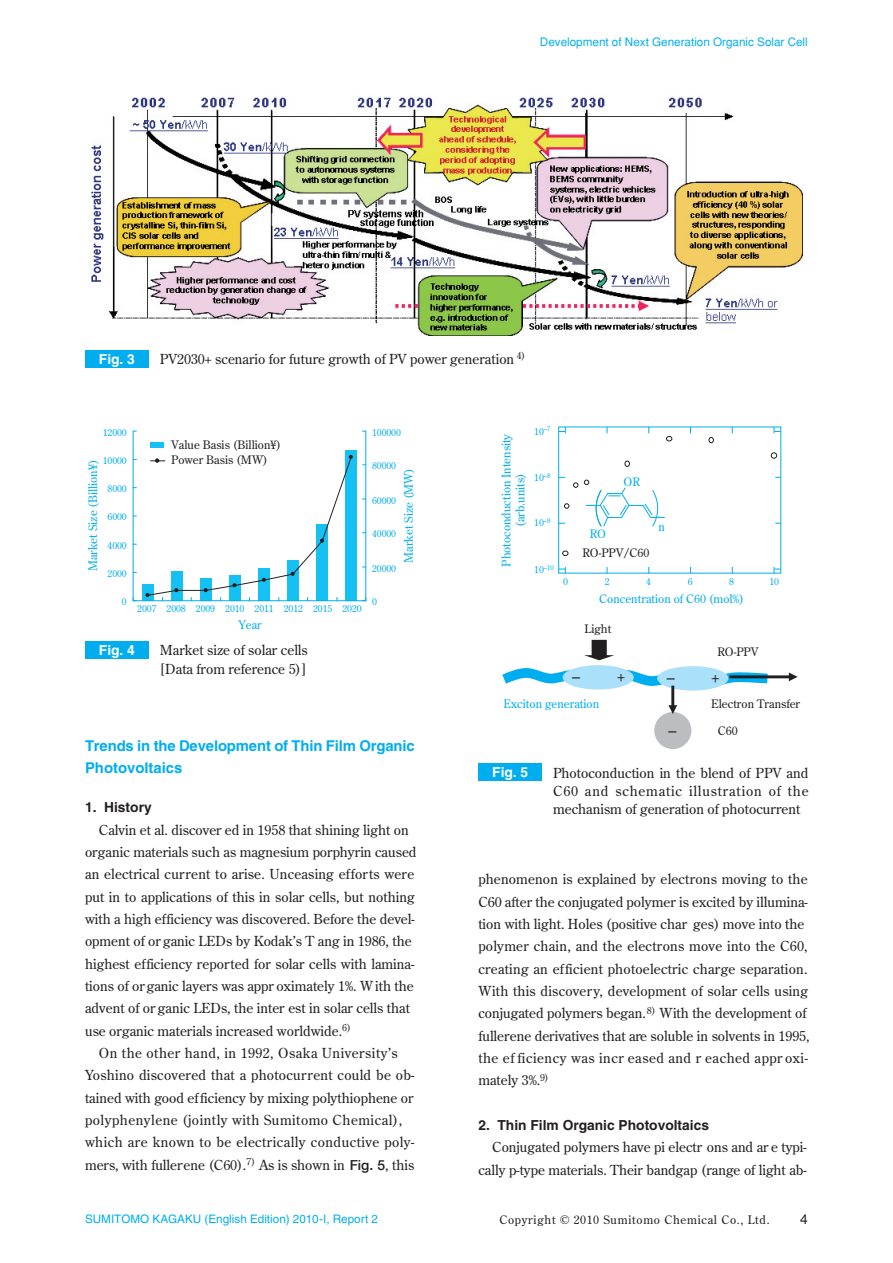
<style>
.page{position:relative;width:893px;height:1263px;background:#fff}
.page>*{position:absolute;margin:0;border:0;box-sizing:border-box;transform-origin:0 0}
.t1{font:15.9px "Century Old Style";color:#231f20}
.t2{font:700 14.85px/22.4px "Helvetica";letter-spacing:-.01em;color:#00aeef}
.t3{font:13.8px/22.4px "Century Old Style Std";color:#231f20}
.t4{font:13.8px/22.4px "Century Old Style Std";letter-spacing:.03em;color:#231f20}
.t5{font:13.8px/18.1px "Century Old Style";color:#231f20}
.t6{font:700 13.8px "Helvetica";color:#231f20}
.t7{font:700 13.8px "Helvetica";color:#fff}
.t8{font:13.8px "Helvetica LT Std";color:#231f20}
.t9{font:11.7px/13.8px "Century Old Style";color:#00aeef;text-align:center}
.t10{font:11.7px/15.6px "Century Old Style";color:#231f20}
.t11{font:11.7px "Helvetica";color:#00aeef}
.t12{font:11.7px "Helvetica LT Std";color:#00aeef}
.t13{font:11.7px "Century Old Style Std";letter-spacing:.06em;color:#231f20}
.t14{font:9.6px "Century Old Style";color:#00aeef}
.t15{font:6.75px "Century Old Style";color:#00aeef}
.s1{font-size:9.6px}
.s2{font-family:"Helvetica Neue";font-weight:500}
.s3{font-family:"Century Old Style"}
</style>
<div class="page">
<div style="left:85px;top:350px;width:64px;height:17px;background:#00aeef"></div>
<img style="left:91px;top:97px;width:711px;height:239px">
<div style="left:85px;top:642px;width:64px;height:17px;background:#00aeef"></div>
<div style="left:142px;top:584px;width:12px;height:17px;background:#15c0f2"></div>
<div style="left:346px;top:451px;width:11px;height:150px;background:#15c0f2"></div>
<hr style="left:133px;top:600px;width:233px;height:1px;background:#00aeef">
<svg style="left:133px;top:431px;width:4px;height:170px"></svg>
<hr style="left:366px;top:431px;width:1px;height:170px;background:#00aeef">
<div style="left:151px;top:442px;width:13px;height:6px;background:#15c0f2"></div>
<svg style="left:146px;top:455px;width:207px;height:146px"></svg>
<div style="left:478px;top:764px;width:64px;height:17px;background:#00aeef"></div>
<svg style="left:562px;top:551px;width:6px;height:5px"></svg>
<svg style="left:564px;top:503px;width:5px;height:6px"></svg>
<svg style="left:573px;top:482px;width:5px;height:6px"></svg>
<svg style="left:624px;top:461px;width:6px;height:6px"></svg>
<svg style="left:666px;top:436px;width:6px;height:5px"></svg>
<svg style="left:709px;top:437px;width:5px;height:6px"></svg>
<div style="left:771px;top:452px;width:6px;height:7px;border:1px solid #231f20;border-radius:50%"></div>
<div style="left:654px;top:712px;width:37px;height:37px;background:#bcbdc0;border-radius:50%"></div>
<svg style="left:584px;top:480px;width:80px;height:47px"></svg>
<svg style="left:774px;top:567px;width:7px;height:6px"></svg>
<svg style="left:559px;top:567px;width:7px;height:6px"></svg>
<svg style="left:774px;top:427px;width:7px;height:6px"></svg>
<svg style="left:559px;top:427px;width:7px;height:6px"></svg>
<svg style="left:502px;top:640px;width:296px;height:74px"></svg>
<p class="t11" style="left:540px;top:34px;width:269px">Development of Next Generation Organic Solar Cell</p>
<p class="t7" style="left:99px;top:350px;width:38px">Fig. 3</p>
<p class="t5" style="left:160px;top:349px;width:367px">PV2030+ scenario for future growth of PV power generation <sup>4)</sup></p>
<p class="t14" style="left:103px;top:426px;width:25px">12000</p>
<p class="t14" style="left:372px;top:426px;width:30px">100000</p>
<p class="t10" style="left:171px;top:436px;width:111px">Value Basis (Billion¥)<br>Power Basis (MW)</p>
<p class="t14" style="left:103px;top:454px;width:25px">10000</p>
<p class="t9" style="left:86px;top:571px;width:113px;rotate:-90deg">Market Size (Billion¥)</p>
<p class="t9" style="left:401px;top:563px;width:97px;rotate:-90deg">Market Size (MW)</p>
<p class="t14" style="left:372px;top:460px;width:25px">80000</p>
<p class="t14" style="left:108px;top:482px;width:21px">8000</p>
<p class="t14" style="left:372px;top:494px;width:25px">60000</p>
<p class="t14" style="left:108px;top:511px;width:21px">6000</p>
<p class="t14" style="left:372px;top:528px;width:25px">40000</p>
<p class="t14" style="left:108px;top:539px;width:21px">4000</p>
<p class="t14" style="left:372px;top:562px;width:25px">20000</p>
<p class="t14" style="left:108px;top:567px;width:21px">2000</p>
<p class="t14" style="left:122px;top:596px;width:6px">0</p>
<p class="t14" style="left:137px;top:603px;width:226px">2007 2008 2009 2010 2011 2012 2015 2020</p>
<p class="t9" style="left:238px;top:618px;width:25px">Year</p>
<p class="t7" style="left:99px;top:642px;width:38px">Fig. 4</p>
<p class="t5" style="left:160px;top:641px;width:149px">Market size of solar cells [Data from reference 5)]</p>
<p class="t14" style="left:372px;top:596px;width:6px">0</p>
<p class="t9" style="left:499px;top:566px;width:135px;rotate:-90deg">Photoconduction Intensity (arb.units)</p>
<p class="t14" style="left:534px;top:425px;width:18px">10<sup>–7</sup></p>
<p class="t14" style="left:534px;top:471px;width:18px">10<sup>–8</sup></p>
<p class="t14" style="left:534px;top:517px;width:18px">10<sup>–9</sup></p>
<p class="t15" style="left:534px;top:563px;width:21px"><span class="s1">10</span>–10</p>
<p class="t9" style="left:623px;top:475px;width:18px">OR</p>
<p class="t9" style="left:590px;top:526px;width:18px">RO</p>
<p class="t10" style="left:582px;top:544px;width:68px">RO-PPV/C60</p>
<p class="t9" style="left:658px;top:519px;width:8px">n</p>
<p class="t14" style="left:563px;top:575px;width:6px">0</p>
<p class="t14" style="left:769px;top:575px;width:11px">10</p>
<p class="t9" style="left:599px;top:591px;width:146px">Concentration of C60 (mol%)</p>
<p class="t14" style="left:605px;top:575px;width:6px">2</p>
<p class="t14" style="left:646px;top:575px;width:6px">4</p>
<p class="t14" style="left:688px;top:575px;width:6px">6</p>
<p class="t14" style="left:729px;top:575px;width:6px">8</p>
<p class="t10" style="left:585px;top:620px;width:28px">Light</p>
<p class="t10" style="left:717px;top:643px;width:42px">RO-PPV</p>
<p class="t1" style="left:572px;top:666px;width:54px">– +</p>
<p class="t1" style="left:667px;top:667px;width:54px">– +</p>
<p class="t2" style="left:85px;top:734px;width:331px">Trends in the Development of Thin Film Organic<br>Photovoltaics</p>
<p class="t6" style="left:85px;top:799px;width:68px">1. History</p>
<p class="t3" style="left:85px;top:818px;width:333px;text-indent:14px">Calvin et al. discover ed in 1958 that shining light on organic materials such as magnesium porphyrin caused an electrical current to arise. Unceasing efforts were put in to applications of this in solar cells, but nothing with a high efficiency was discovered. Before the devel&shy;opment of or ganic LEDs by Kodak’s T ang in 1986, the highest efficiency reported for solar cells with lamina&shy;tions of or ganic layers was appr oximately 1%. W ith the advent of or ganic LEDs, the inter est in solar cells that use organic materials increased worldwide.<sup>6)</sup></p>
<p class="t4" style="left:85px;top:1041px;width:331px;text-indent:14px">On the other hand, in 1992, Osaka University’s Yoshino discovered that a photocurrent could be ob&shy;tained with good efficiency by mixing polythiophene or polyphenylene (jointly with Sumitomo Chemical), which are known to be electrically conductive poly&shy;mers, with fullerene (C60).<sup>7)</sup> As is shown in <span class="s2">Fig. 5</span>, this</p>
<p class="t9" style="left:503px;top:696px;width:97px">Exciton generation</p>
<p class="t1" style="left:668px;top:720px;width:9px">–</p>
<p class="t10" style="left:711px;top:695px;width:91px">Electron Transfer</p>
<p class="t10" style="left:718px;top:723px;width:21px">C60</p>
<p class="t7" style="left:492px;top:764px;width:38px">Fig. 5</p>
<p class="t5" style="left:553px;top:763px;width:257px;text-align:justify">Photoconduction in the blend of PPV and C60 and schematic illustration of the mechanism of generation of photocurrent</p>
<p class="t3" style="left:478px;top:868px;width:333px">phenomenon is explained by electrons moving to the C60 after the conjugated polymer is excited by illumina&shy;tion with light. Holes (positive char ges) move into the polymer chain, and the electrons move into the C60, creating an efficient photoelectric charge separation.<br>With this discovery, development of solar cells using conjugated polymers began.<sup>8)</sup> With the development of fullerene derivatives that are soluble in solvents in 1995, the ef ficiency was incr eased and r eached appr oxi&shy;mately 3%.<sup>9)</sup></p>
<p class="t6" style="left:478px;top:1116px;width:232px">2. Thin Film Organic Photovoltaics</p>
<p class="t3" style="left:478px;top:1136px;width:330px;text-align:right">Conjugated polymers have pi electr ons and ar e typi&shy;cally p-type materials. Their bandgap (range of light ab-</p>
<p class="t12" style="left:85px;top:1212px;width:294px">SUMITOMO KAGAKU (English Edition) 2010-I, Report 2</p>
<p class="t13" style="left:499px;top:1212px;width:272px">Copyright © 2010 Sumitomo Chemical Co., Ltd.</p>
<p class="t8" style="left:800px;top:1211px;width:9px">4</p>
<p class="t11" style="left:207px;top:1213px;width:37px">2010-<span class="s3">I</span></p>
</div>
